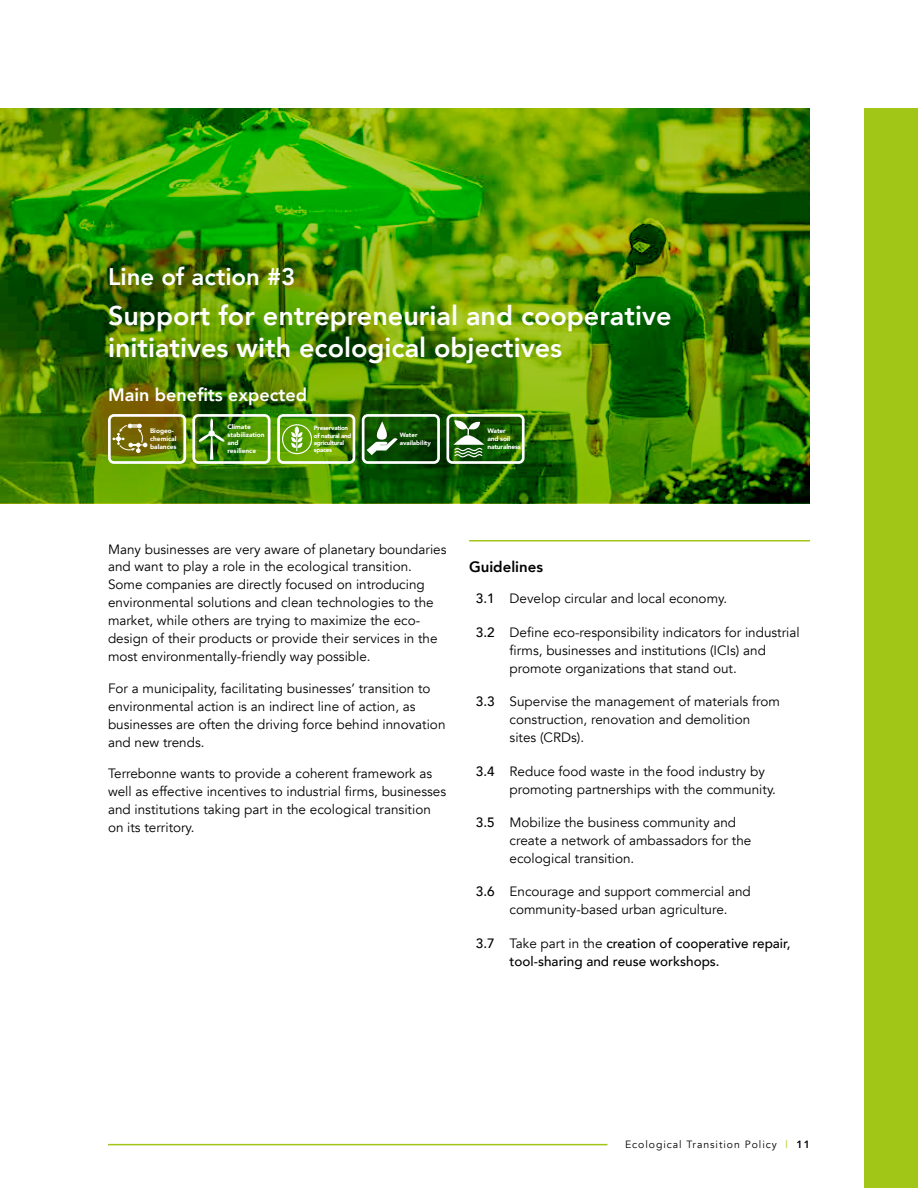
<style>
.page{position:relative;width:918px;height:1188px;background:#fff}
.page>*{position:absolute;margin:0;border:0;box-sizing:border-box;transform-origin:0 0}
.t1{font:800 27px/32.4px "Avenir";color:#fff}
.t2{font:800 24px "Avenir";color:#fff}
.t3{font:800 18px "Avenir";color:#fff}
.t4{font:800 15px "Avenir";color:#000}
.t5{font:13.5px/18px "Avenir";color:#000}
.t6{font:500 13.5px/18px "Avenir";color:#000}
.t7{font:10.5px "Avenir";letter-spacing:.09em;color:#000}
.t8{font:900 6.6px/7.8px "Avenir";color:#fff}
.t9{font:900 6.6px/7.8px "Avenir";letter-spacing:-.03em;color:#fff}
.t10{font:900 6.15px/7.4px "Avenir";letter-spacing:-.04em;color:#fff}
.t11{font:900 6.15px/7.4px "Avenir";color:#fff}
.s1{font-weight:500}
.s2{font-weight:400}
.s3{color:#a2c617}
.s4{font-weight:800}
</style>
<div class="page">
<div style="left:864px;top:108px;width:54px;height:1080px;background:#a2c617"></div>
<hr style="left:108px;top:1144px;width:500px;height:1px;background:#a2c617">
<img style="left:0;top:108px;width:810px;height:144px">
<svg style="left:698px;top:191px;width:112px;height:32px;background:#074a00"></svg>
<svg style="left:0;top:252px;width:810px;height:251px;background:#417a02"></svg>
<hr style="left:469px;top:540px;width:341px;height:2px;background:#a2c617">
<div style="left:108px;top:414px;width:78px;height:50px;border:3px solid #fff;border-radius:5px"></div>
<svg style="left:113px;top:424px;width:34px;height:29px"></svg>
<div style="left:193px;top:414px;width:78px;height:50px;border:3px solid #fff;border-radius:5px"></div>
<svg style="left:198px;top:418px;width:27px;height:42px"></svg>
<div style="left:362px;top:414px;width:78px;height:50px;border:3px solid #fff;border-radius:5px"></div>
<svg style="left:367px;top:421px;width:31px;height:34px"></svg>
<div style="left:446px;top:414px;width:78px;height:50px;border:3px solid #fff;border-radius:5px"></div>
<svg style="left:454px;top:419px;width:30px;height:40px"></svg>
<div style="left:277px;top:414px;width:78px;height:50px;border:3px solid #fff;border-radius:5px"></div>
<svg style="left:291px;top:426px;width:12px;height:26px"></svg>
<div style="left:282px;top:424px;width:30px;height:30px;border:1px solid #fff;border-radius:50%"></div>
<h2 class="t2" style="left:108px;top:258px;width:189px">Line of action #3</h2>
<h1 class="t1" style="left:108px;top:299px;width:565px">Support for entrepreneurial and cooperative initiatives with ecological objectives</h1>
<h3 class="t3" style="left:108px;top:381px;width:201px">Main benefits expected</h3>
<p class="t8" style="left:150px;top:427px;width:28px">Biogeo&shy;chemical balances</p>
<p class="t8" style="left:227px;top:423px;width:39px">Climate stabilization and resilience</p>
<p class="t11" style="left:400px;top:431px;width:33px">Water availability</p>
<p class="t9" style="left:488px;top:427px;width:35px">Water<br>and soil naturalness</p>
<p class="t10" style="left:314px;top:424px;width:39px">Preservation of natural and agricultural spaces</p>
<p class="t5" style="left:108px;top:540px;width:340px">Many businesses are very aware of planetary boundaries and want to play a role in the ecological transition.<br>Some companies are directly focused on introducing environmental solutions and clean technologies to the market, while others are trying to maximize the eco&shy;design of their products or provide their services in the most environmentally-friendly way possible.</p>
<p class="t5" style="left:108px;top:680px;width:339px">For a municipality, facilitating businesses’ transition to environmental action is an indirect line of action, as businesses are often the driving force behind innovation and new trends.</p>
<p class="t5" style="left:108px;top:765px;width:340px">Terrebonne wants to provide a coherent framework as well as effective incentives to industrial firms, businesses and institutions taking part in the ecological transition on its territory.</p>
<p class="t4" style="left:469px;top:555px;width:75px">Guidelines</p>
<p class="t5" style="left:476px;top:590px;width:253px"><span class="s1">3.1</span> Develop circular and local economy.</p>
<p class="t5" style="left:510px;top:623px;width:292px;text-indent:-34px"><span class="s1">3.2</span> Define eco-responsibility indicators for industrial firms, businesses and institutions (ICIs) and promote organizations that stand out.</p>
<p class="t5" style="left:510px;top:693px;width:272px;text-indent:-34px"><span class="s1">3.3</span> Supervise the management of materials from construction, renovation and demolition sites (CRDs).</p>
<p class="t5" style="left:510px;top:762px;width:268px;text-indent:-34px"><span class="s1">3.4</span> Reduce food waste in the food industry by promoting partnerships with the community.</p>
<p class="t5" style="left:510px;top:814px;width:243px;text-indent:-34px"><span class="s1">3.5</span> Mobilize the business community and create a network of ambassadors for the ecological transition.</p>
<p class="t5" style="left:510px;top:883px;width:243px;text-indent:-34px"><span class="s1">3.6</span> Encourage and support commercial and community-based urban agriculture.</p>
<p class="t6" style="left:510px;top:933px;width:283px;text-indent:-34px">3.7 <span class="s2">Take part in the</span> creation of cooperative repair, tool-sharing and reuse workshops.</p>
<p class="t7" style="left:625px;top:1138px;width:186px">Ecological Transition Policy <span class="s3">|</span> <span class="s4">11</span></p>
</div>
